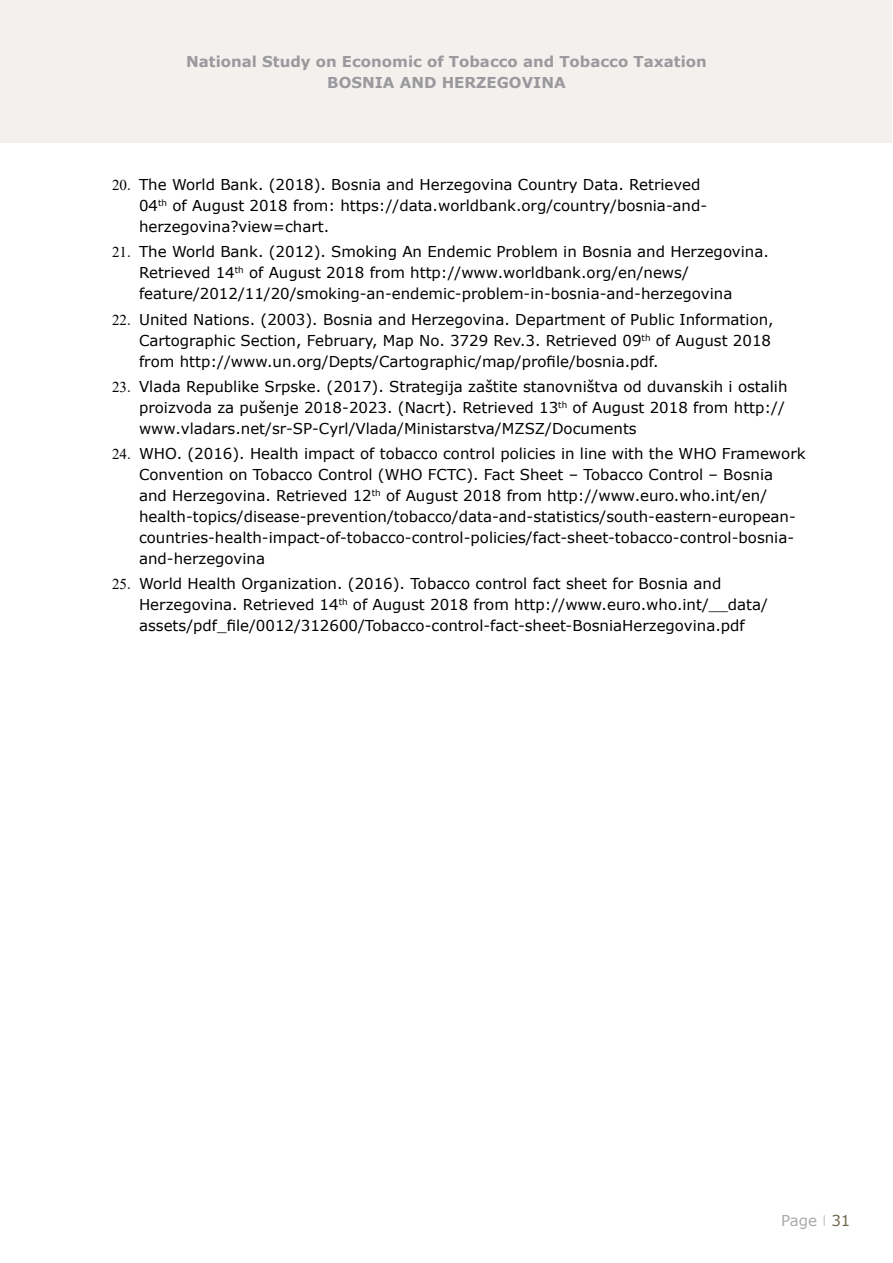
<style>
.page{position:relative;width:893px;height:1263px;background:#fff}
.page>*{position:absolute;margin:0;border:0;box-sizing:border-box;transform-origin:0 0}
.t1{font:15px/21px "Verdana";color:#000}
.t2{font:700 15px/21px "Verdana";color:#9a9a9e;text-align:center}
.t3{font:15px "Verdana";color:#a7a9ac}
.s1{font-family:"Times New Roman"}
.s2{font-family:"Open Sans";font-weight:300}
.s3{color:#706851}
</style>
<div class="page">
<div style="left:0;top:0;width:891px;height:142px;background:#f4f0ee"></div>
<p class="t2" style="left:186px;top:50px;width:522px">National Study on Economic of Tobacco and Tobacco Taxation<br>BOSNIA AND HERZEGOVINA</p>
<p class="t1" style="left:139px;top:174px;width:570px;text-indent:-27px"><span class="s1">20.</span> The World Bank. (2018). Bosnia and Herzegovina Country Data. Retrieved<br>04<sup>th</sup> of August 2018 from: https://data.worldbank.org/country/bosnia-and&shy;herzegovina?view=chart.</p>
<p class="t1" style="left:139px;top:241px;width:631px;text-indent:-27px"><span class="s1">21.</span> The World Bank. (2012). Smoking An Endemic Problem in Bosnia and Herzegovina.<br>Retrieved 14<sup>th</sup> of August 2018 from http://www.worldbank.org/en/news/ feature/2012/11/20/smoking-an-endemic-problem-in-bosnia-and-herzegovina</p>
<p class="t1" style="left:139px;top:308px;width:636px;text-indent:-27px"><span class="s1">22.</span> United Nations. (2003). Bosnia and Herzegovina. Department of Public Information,<br>Cartographic Section, February, Map No. 3729 Rev.3. Retrieved 09<sup>th</sup> of August 2018 from http://www.un.org/Depts/Cartographic/map/profile/bosnia.pdf.</p>
<p class="t1" style="left:139px;top:376px;width:650px;text-indent:-27px"><span class="s1">23.</span> Vlada Republike Srpske. (2017). Strategija zaštite stanovništva od duvanskih i ostalih proizvoda za pušenje 2018-2023. (Nacrt). Retrieved 13<sup>th</sup> of August 2018 from http:// www.vladars.net/sr-SP-Cyrl/Vlada/Ministarstva/MZSZ/Documents</p>
<p class="t1" style="left:139px;top:443px;width:668px;text-indent:-27px"><span class="s1">24.</span> WHO. (2016). Health impact of tobacco control policies in line with the WHO Framework Convention on Tobacco Control (WHO FCTC). Fact Sheet – Tobacco Control – Bosnia<br>and Herzegovina. Retrieved 12<sup>th</sup> of August 2018 from http://www.euro.who.int/en/ health-topics/disease-prevention/tobacco/data-and-statistics/south-eastern-european&shy;countries-health-impact-of-tobacco-control-policies/fact-sheet-tobacco-control-bosnia&shy;and-herzegovina</p>
<p class="t1" style="left:139px;top:573px;width:630px;text-indent:-27px"><span class="s1">25.</span> World Health Organization. (2016). Tobacco control fact sheet for Bosnia and<br>Herzegovina. Retrieved 14<sup>th</sup> of August 2018 from http://www.euro.who.int/__data/ assets/pdf_file/0012/312600/Tobacco-control-fact-sheet-BosniaHerzegovina.pdf</p>
<p class="t3" style="left:781px;top:1210px;width:71px">Page <span class="s2">I</span> <span class="s3">31</span></p>
</div>
